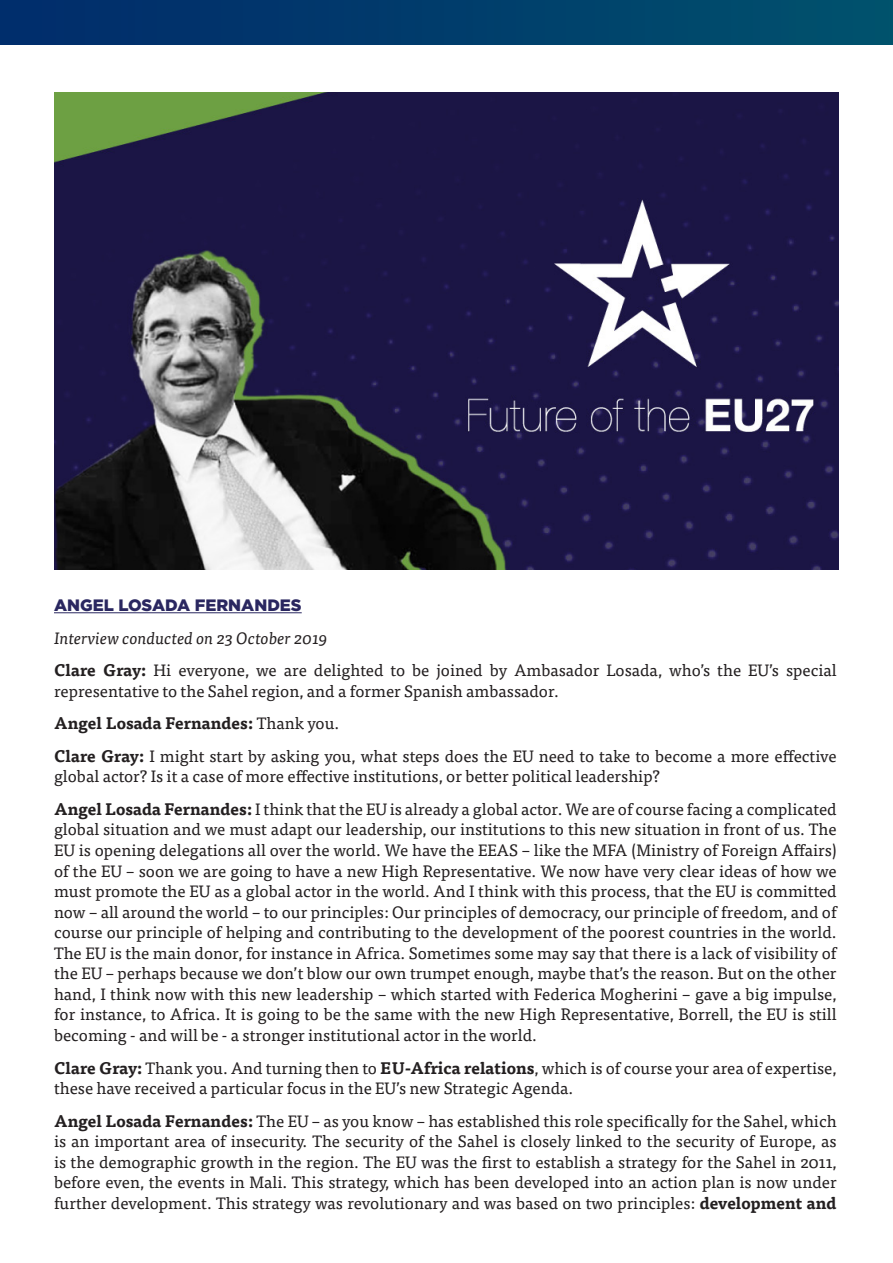
<style>
.page{position:relative;width:893px;height:1263px;background:#fff}
.page>*{position:absolute;margin:0;border:0;box-sizing:border-box;transform-origin:0 0}
.t1{font:16.5px/20.5px "Tisa Pro";color:#231f20}
.t2{font:italic 16.5px "Tisa Pro";color:#231f20}
.t3{font:700 16.5px "Tisa Pro";color:#231f20}
.t4{font:900 16.5px "Gotham";color:#2a2760}
.s1{font-weight:700}
.s2{font-weight:400}
</style>
<div class="page">
<div style="left:0;top:0;width:893px;height:45px;background:linear-gradient(to right,#012b6b,#00516d)"></div>
<img style="left:54px;top:92px;width:785px;height:478px">
<hr style="left:54px;top:612px;width:248px;height:1px;background:#2a2760">
<p class="t4" style="left:54px;top:595px;width:249px">ANGEL LOSADA FERNANDES</p>
<p class="t2" style="left:54px;top:626px;width:275px">Interview conducted on 23 October 2019</p>
<p class="t1" style="left:54px;top:659px;width:784px"><span class="s1">Clare Gray:</span> Hi everyone, we are delighted to be joined by Ambasador Losada, who’s the EU’s special representative to the Sahel region, and a former Spanish ambassador.</p>
<p class="t3" style="left:54px;top:710px;width:287px">Angel Losada Fernandes: <span class="s2">Thank you.</span></p>
<p class="t1" style="left:54px;top:745px;width:784px"><span class="s1">Clare Gray:</span> I might start by asking you, what steps does the EU need to take to become a more effective global actor? Is it a case of more effective institutions, or better political leadership?</p>
<p class="t1" style="left:54px;top:798px;width:784px;text-align:justify"><span class="s1">Angel Losada Fernandes:</span> I think that the EU is already a global actor. We are of course facing a complicated global situation and we must adapt our leadership, our institutions to this new situation in front of us. The EU is opening delegations all over the world. We have the EEAS – like the MFA (Ministry of Foreign Affairs) of the EU – soon we are going to have a new High Representative. We now have very clear ideas of how we must promote the EU as a global actor in the world. And I think with this process, that the EU is committed now – all around the world – to our principles: Our principles of democracy, our principle of freedom, and of course our principle of helping and contributing to the development of the poorest countries in the world.<br>The EU is the main donor, for instance in Africa. Sometimes some may say that there is a lack of visibility of the EU – perhaps because we don’t blow our own trumpet enough, maybe that’s the reason. But on the other hand, I think now with this new leadership – which started with Federica Mogherini – gave a big impulse, for instance, to Africa. It is going to be the same with the new High Representative, Borrell, the EU is still becoming - and will be - a stronger institutional actor in the world.</p>
<p class="t1" style="left:54px;top:1056px;width:784px"><span class="s1">Clare Gray:</span> Thank you. And turning then to <span class="s1">EU-Africa relations</span>, which is of course your area of expertise, these have received a particular focus in the EU’s new Strategic Agenda.</p>
<p class="t1" style="left:54px;top:1109px;width:784px;text-align:justify"><span class="s1">Angel Losada Fernandes:</span> The EU – as you know – has established this role specifically for the Sahel, which is an important area of insecurity. The security of the Sahel is closely linked to the security of Europe, as is the demographic growth in the region. The EU was the first to establish a strategy for the Sahel in 2011, before even, the events in Mali. This strategy, which has been developed into an action plan is now under further development. This strategy was revolutionary and was based on two principles: <span class="s1">development and</span></p>
</div>
